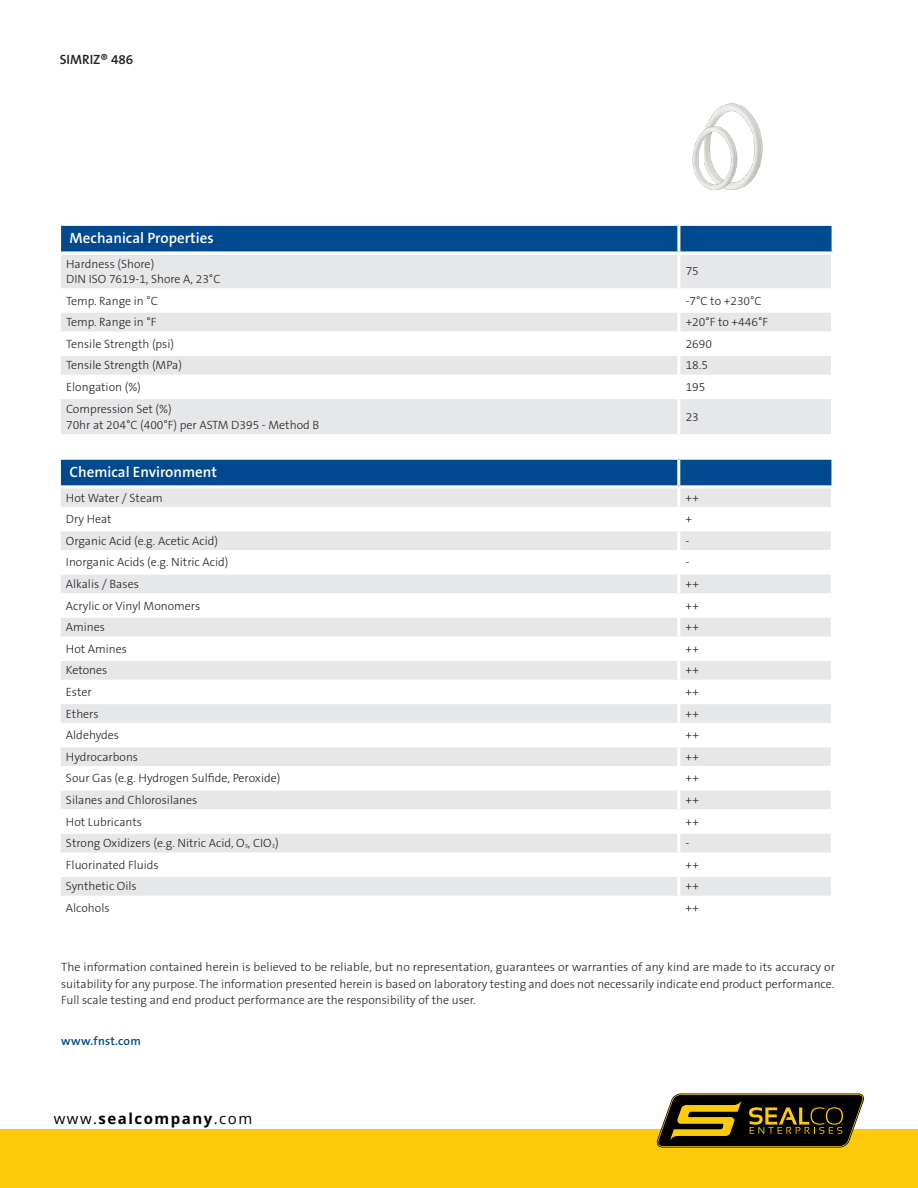
<style>
.page{position:relative;width:918px;height:1188px;background:#fff}
.page>*{position:absolute;margin:0;border:0;box-sizing:border-box;transform-origin:0 0}
.t1{font:600 15px "The Sans B W6";color:#fff}
.t2{font:700 15px "Open Sans";letter-spacing:.1em;color:#000001}
.t3{font:600 13.5px "The Sans B W6";color:#231f20}
.t4{font:300 12px/16.5px "The Sans B W3";color:#231f20}
.t5{font:600 12px "The Sans B W6";letter-spacing:.02em;color:#01498f}
.s1{font-weight:400}
</style>
<div class="page">
<div style="left:0;top:1129px;width:918px;height:59px;background:#feca0a"></div>
<svg style="left:656px;top:1094px;width:208px;height:54px;background:#493d0f"></svg>
<img style="left:708px;top:103px;width:55px;height:84px">
<img style="left:692px;top:123px;width:52px;height:68px">
<svg style="left:61px;top:255px;width:770px;height:179px;fill:#e6e7e9"></svg>
<hr style="left:58px;top:288px;width:621px;height:3px;background:#fff">
<hr style="left:679px;top:288px;width:155px;height:3px;background:#fff">
<hr style="left:58px;top:310px;width:621px;height:3px;background:#fff">
<hr style="left:679px;top:310px;width:155px;height:3px;background:#fff">
<hr style="left:58px;top:331px;width:621px;height:3px;background:#fff">
<hr style="left:679px;top:331px;width:155px;height:3px;background:#fff">
<hr style="left:58px;top:353px;width:621px;height:3px;background:#fff">
<hr style="left:679px;top:353px;width:155px;height:3px;background:#fff">
<hr style="left:58px;top:375px;width:621px;height:3px;background:#fff">
<hr style="left:679px;top:375px;width:155px;height:3px;background:#fff">
<hr style="left:58px;top:396px;width:621px;height:3px;background:#fff">
<hr style="left:679px;top:396px;width:155px;height:3px;background:#fff">
<hr style="left:677px;top:255px;width:3px;height:33px;background:#fff">
<hr style="left:677px;top:291px;width:3px;height:19px;background:#fff">
<hr style="left:677px;top:313px;width:3px;height:18px;background:#fff">
<hr style="left:677px;top:334px;width:3px;height:19px;background:#fff">
<hr style="left:677px;top:356px;width:3px;height:19px;background:#fff">
<hr style="left:677px;top:378px;width:3px;height:18px;background:#fff">
<hr style="left:677px;top:399px;width:3px;height:35px;background:#fff">
<div style="left:61px;top:226px;width:771px;height:25px;background:#01498f"></div>
<hr style="left:677px;top:226px;width:3px;height:25px;background:#fff">
<svg style="left:61px;top:488px;width:770px;height:408px;fill:#e6e7e9"></svg>
<hr style="left:58px;top:507px;width:621px;height:3px;background:#fff">
<hr style="left:679px;top:507px;width:155px;height:3px;background:#fff">
<hr style="left:58px;top:528px;width:621px;height:3px;background:#fff">
<hr style="left:679px;top:528px;width:155px;height:3px;background:#fff">
<hr style="left:58px;top:550px;width:621px;height:3px;background:#fff">
<hr style="left:679px;top:550px;width:155px;height:3px;background:#fff">
<hr style="left:58px;top:572px;width:621px;height:3px;background:#fff">
<hr style="left:679px;top:572px;width:155px;height:3px;background:#fff">
<hr style="left:58px;top:593px;width:621px;height:3px;background:#fff">
<hr style="left:679px;top:593px;width:155px;height:3px;background:#fff">
<hr style="left:58px;top:615px;width:621px;height:3px;background:#fff">
<hr style="left:679px;top:615px;width:155px;height:3px;background:#fff">
<hr style="left:58px;top:636px;width:621px;height:3px;background:#fff">
<hr style="left:679px;top:636px;width:155px;height:3px;background:#fff">
<hr style="left:58px;top:658px;width:621px;height:3px;background:#fff">
<hr style="left:679px;top:658px;width:155px;height:3px;background:#fff">
<hr style="left:58px;top:680px;width:621px;height:3px;background:#fff">
<hr style="left:679px;top:680px;width:155px;height:3px;background:#fff">
<hr style="left:58px;top:701px;width:621px;height:3px;background:#fff">
<hr style="left:679px;top:701px;width:155px;height:3px;background:#fff">
<hr style="left:58px;top:723px;width:621px;height:3px;background:#fff">
<hr style="left:679px;top:723px;width:155px;height:3px;background:#fff">
<hr style="left:58px;top:744px;width:621px;height:3px;background:#fff">
<hr style="left:679px;top:744px;width:155px;height:3px;background:#fff">
<hr style="left:58px;top:766px;width:621px;height:3px;background:#fff">
<hr style="left:679px;top:766px;width:155px;height:3px;background:#fff">
<hr style="left:58px;top:788px;width:621px;height:3px;background:#fff">
<hr style="left:679px;top:788px;width:155px;height:3px;background:#fff">
<hr style="left:58px;top:809px;width:621px;height:3px;background:#fff">
<hr style="left:679px;top:809px;width:155px;height:3px;background:#fff">
<hr style="left:58px;top:831px;width:621px;height:3px;background:#fff">
<hr style="left:679px;top:831px;width:155px;height:3px;background:#fff">
<hr style="left:58px;top:852px;width:621px;height:3px;background:#fff">
<hr style="left:679px;top:852px;width:155px;height:3px;background:#fff">
<hr style="left:58px;top:874px;width:621px;height:3px;background:#fff">
<hr style="left:679px;top:874px;width:155px;height:3px;background:#fff">
<hr style="left:677px;top:488px;width:3px;height:19px;background:#fff">
<hr style="left:677px;top:510px;width:3px;height:18px;background:#fff">
<hr style="left:677px;top:531px;width:3px;height:19px;background:#fff">
<hr style="left:677px;top:553px;width:3px;height:19px;background:#fff">
<hr style="left:677px;top:575px;width:3px;height:18px;background:#fff">
<hr style="left:677px;top:596px;width:3px;height:19px;background:#fff">
<hr style="left:677px;top:618px;width:3px;height:18px;background:#fff">
<hr style="left:677px;top:639px;width:3px;height:19px;background:#fff">
<hr style="left:677px;top:661px;width:3px;height:19px;background:#fff">
<hr style="left:677px;top:683px;width:3px;height:18px;background:#fff">
<hr style="left:677px;top:704px;width:3px;height:19px;background:#fff">
<hr style="left:677px;top:726px;width:3px;height:18px;background:#fff">
<hr style="left:677px;top:747px;width:3px;height:19px;background:#fff">
<hr style="left:677px;top:769px;width:3px;height:19px;background:#fff">
<hr style="left:677px;top:791px;width:3px;height:18px;background:#fff">
<hr style="left:677px;top:812px;width:3px;height:19px;background:#fff">
<hr style="left:677px;top:834px;width:3px;height:18px;background:#fff">
<hr style="left:677px;top:855px;width:3px;height:19px;background:#fff">
<hr style="left:677px;top:877px;width:3px;height:19px;background:#fff">
<div style="left:61px;top:460px;width:770px;height:25px;background:#01498f"></div>
<hr style="left:677px;top:460px;width:3px;height:25px;background:#fff">
<p class="t3" style="left:60px;top:54px;width:75px">SIMRIZ® 486</p>
<p class="t1" style="left:70px;top:232px;width:146px">Mechanical Properties</p>
<p class="t4" style="left:66px;top:257px;width:156px;line-height:15px">Hardness (Shore)<br>DIN ISO 7619-1, Shore A, 23°C</p>
<p class="t4" style="left:686px;top:264px;width:15px">75</p>
<p class="t4" style="left:66px;top:293px;width:93px">Temp. Range in °C</p>
<p class="t4" style="left:686px;top:293px;width:78px">-7°C to +230°C</p>
<p class="t4" style="left:66px;top:315px;width:92px">Temp. Range in °F</p>
<p class="t4" style="left:686px;top:315px;width:84px">+20°F to +446°F</p>
<p class="t4" style="left:66px;top:336px;width:110px">Tensile Strength (psi)</p>
<p class="t4" style="left:686px;top:336px;width:28px">2690</p>
<p class="t4" style="left:66px;top:358px;width:117px">Tensile Strength (MPa)</p>
<p class="t4" style="left:686px;top:358px;width:24px">18.5</p>
<p class="t4" style="left:66px;top:380px;width:76px">Elongation (%)</p>
<p class="t4" style="left:686px;top:380px;width:21px">195</p>
<p class="t4" style="left:66px;top:401px;width:255px">Compression Set (%)<br>70hr at 204°C (400°F) per ASTM D395 - Method B</p>
<p class="t4" style="left:686px;top:409px;width:15px">23</p>
<p class="t1" style="left:69px;top:466px;width:149px">Chemical Environment</p>
<p class="t4" style="left:66px;top:490px;width:98px">Hot Water / Steam</p>
<p class="t4" style="left:686px;top:490px;width:15px">++</p>
<p class="t4" style="left:66px;top:512px;width:47px">Dry Heat</p>
<p class="t4" style="left:686px;top:512px;width:8px">+</p>
<p class="t4" style="left:66px;top:533px;width:154px">Organic Acid (e.g. Acetic Acid)</p>
<p class="t4" style="left:686px;top:533px;width:5px">-</p>
<p class="t4" style="left:66px;top:555px;width:164px">Inorganic Acids (e.g. Nitric Acid)</p>
<p class="t4" style="left:686px;top:555px;width:5px">-</p>
<p class="t4" style="left:66px;top:577px;width:74px">Alkalis / Bases</p>
<p class="t4" style="left:686px;top:577px;width:15px">++</p>
<p class="t4" style="left:66px;top:598px;width:136px">Acrylic or Vinyl Monomers</p>
<p class="t4" style="left:686px;top:598px;width:15px">++</p>
<p class="t4" style="left:66px;top:620px;width:41px">Amines</p>
<p class="t4" style="left:686px;top:620px;width:15px">++</p>
<p class="t4" style="left:66px;top:641px;width:63px">Hot Amines</p>
<p class="t4" style="left:686px;top:641px;width:15px">++</p>
<p class="t4" style="left:66px;top:663px;width:43px">Ketones</p>
<p class="t4" style="left:686px;top:663px;width:15px">++</p>
<p class="t4" style="left:66px;top:685px;width:27px">Ester</p>
<p class="t4" style="left:686px;top:685px;width:15px">++</p>
<p class="t4" style="left:66px;top:706px;width:34px">Ethers</p>
<p class="t4" style="left:686px;top:706px;width:15px">++</p>
<p class="t4" style="left:66px;top:728px;width:55px">Aldehydes</p>
<p class="t4" style="left:686px;top:728px;width:15px">++</p>
<p class="t4" style="left:66px;top:749px;width:74px">Hydrocarbons</p>
<p class="t4" style="left:686px;top:749px;width:15px">++</p>
<p class="t4" style="left:66px;top:771px;width:216px">Sour Gas (e.g. Hydrogen Sulfide, Peroxide)</p>
<p class="t4" style="left:686px;top:771px;width:15px">++</p>
<p class="t4" style="left:66px;top:793px;width:133px">Silanes and Chlorosilanes</p>
<p class="t4" style="left:686px;top:793px;width:15px">++</p>
<p class="t4" style="left:66px;top:814px;width:77px">Hot Lubricants</p>
<p class="t4" style="left:686px;top:814px;width:15px">++</p>
<p class="t4" style="left:66px;top:836px;width:214px">Strong Oxidizers (e.g. Nitric Acid, O<sub>3</sub>, CIO<sub>3</sub>)</p>
<p class="t4" style="left:686px;top:836px;width:5px">-</p>
<p class="t4" style="left:66px;top:857px;width:94px">Fluorinated Fluids</p>
<p class="t4" style="left:686px;top:857px;width:15px">++</p>
<p class="t4" style="left:66px;top:879px;width:72px">Synthetic Oils</p>
<p class="t4" style="left:686px;top:879px;width:15px">++</p>
<p class="t4" style="left:66px;top:901px;width:45px">Alcohols</p>
<p class="t4" style="left:686px;top:901px;width:15px">++</p>
<p class="t4" style="left:61px;top:960px;width:775px;text-align:justify">The information contained herein is believed to be reliable, but no representation, guarantees or warranties of any kind are made to its accuracy or suitability for any purpose. The information presented herein is based on laboratory testing and does not necessarily indicate end product performance.<br>Full scale testing and end product performance are the responsibility of the user.</p>
<p class="t5" style="left:61px;top:1036px;width:81px">www.fnst.com</p>
<p class="t2" style="left:54px;top:1109px;width:200px"><span class="s1">www.</span>sealcompany<span class="s1">.com</span></p>
</div>
